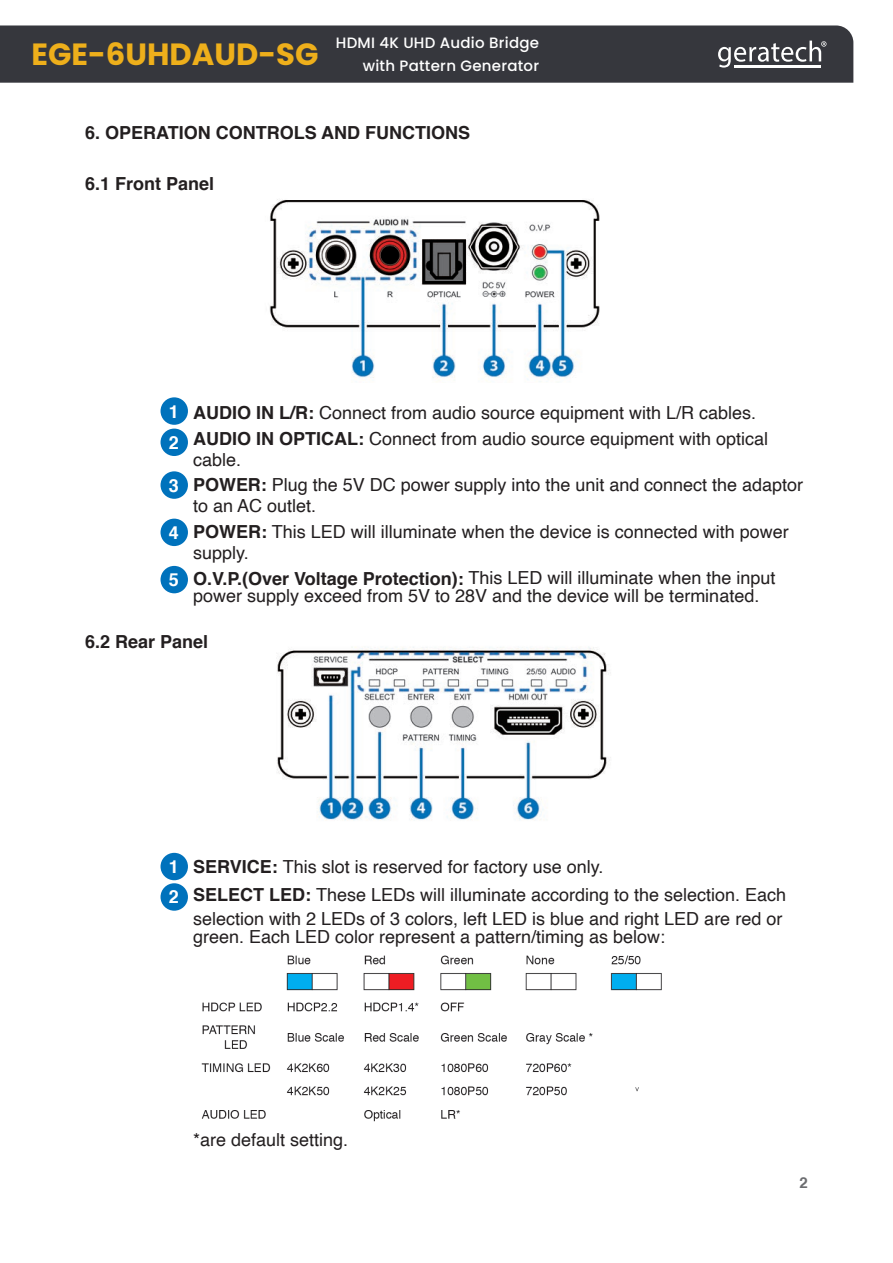
<style>
.page{position:relative;width:893px;height:1263px;background:#fff}
.page>*{position:absolute;margin:0;border:0;box-sizing:border-box;transform-origin:0 0}
.t1{font:700 30.75px "Poppins";color:#eeaf1b}
.Paragraph{font:18px/21px "Helvetica";color:#231f20}
.Paragraph-2{font:700 18px "Helvetica";color:#231f20}
.Paragraph-3{font:700 18px "Helvetica";color:#fff}
.t2{font:500 15px "Poppins";letter-spacing:.015em;color:#fff}
.t3{font:700 15px "Helvetica";color:#6c6d70}
.s1{font-weight:700}
</style>
<div class="page">
<div style="left:0;top:25px;width:853px;height:58px;background:#36373d"></div>
<svg style="left:718px;top:41px;width:108px;height:27px"></svg>
<hr style="left:762px;top:65px;width:30px;height:2px;background:#fff">
<hr style="left:792px;top:65px;width:29px;height:2px;background:#fff">
<hr style="left:734px;top:65px;width:28px;height:2px;background:#fff">
<div style="left:161px;top:429px;width:27px;height:27px;background:#0072bc;border-radius:50%"></div>
<div style="left:161px;top:471px;width:27px;height:28px;background:#0072bc;border-radius:50%"></div>
<div style="left:161px;top:519px;width:27px;height:27px;background:#0072bc;border-radius:50%"></div>
<div style="left:161px;top:566px;width:27px;height:27px;background:#0072bc;border-radius:50%"></div>
<div style="left:161px;top:397px;width:27px;height:28px;background:#0072bc;border-radius:50%"></div>
<div style="left:161px;top:883px;width:27px;height:28px;background:#0072bc;border-radius:50%"></div>
<div style="left:161px;top:853px;width:27px;height:27px;background:#0072bc;border-radius:50%"></div>
<img style="left:269px;top:199px;width:331px;height:183px">
<img style="left:277px;top:647px;width:334px;height:174px">
<img style="left:201px;top:955px;width:461px;height:167px">
<h1 class="t1" style="left:31px;top:36px;width:288px">EGE-6UHDAUD-SG</h1>
<p class="t2" style="left:336px;top:34px;width:205px">HDMI 4K UHD Audio Bridge</p>
<p class="t2" style="left:363px;top:57px;width:178px">with Pattern Generator</p>
<p class="Paragraph-2" style="left:85px;top:118px;width:387px">6. OPERATION CONTROLS AND FUNCTIONS</p>
<p class="Paragraph-2" style="left:85px;top:169px;width:131px">6.1 Front Panel</p>
<p class="Paragraph-3" style="left:169px;top:397px;width:12px">1</p>
<p class="Paragraph" style="left:193px;top:403px;width:565px"><span class="s1">AUDIO IN L/R:</span> Connect from audio source equipment with L/R cables.</p>
<p class="Paragraph" style="left:193px;top:429px;width:577px"><span class="s1">AUDIO IN OPTICAL:</span> Connect from audio source equipment with optical cable.</p>
<p class="Paragraph" style="left:193px;top:475px;width:612px"><span class="s1">POWER:</span> Plug the 5V DC power supply into the unit and connect the adaptor to an AC outlet.</p>
<p class="Paragraph" style="left:193px;top:522px;width:597px"><span class="s1">POWER:</span> This LED will illuminate when the device is connected with power supply.</p>
<p class="Paragraph" style="left:193px;top:570px;width:584px;line-height:18px"><span class="s1">O.V.P.(Over Voltage Protection):</span> This LED will illuminate when the input power supply exceed from 5V to 28V and the device will be terminated.</p>
<p class="Paragraph-2" style="left:85px;top:627px;width:125px">6.2 Rear Panel</p>
<p class="Paragraph-3" style="left:169px;top:428px;width:12px">2</p>
<p class="Paragraph-3" style="left:169px;top:471px;width:12px">3</p>
<p class="Paragraph-3" style="left:169px;top:518px;width:12px">4</p>
<p class="Paragraph-3" style="left:169px;top:565px;width:12px">5</p>
<p class="Paragraph-3" style="left:169px;top:852px;width:12px">1</p>
<p class="Paragraph-3" style="left:169px;top:883px;width:12px">2</p>
<p class="Paragraph" style="left:193px;top:856px;width:412px"><span class="s1">SERVICE:</span> This slot is reserved for factory use only.</p>
<p class="Paragraph" style="left:193px;top:883px;width:595px;line-height:24px"><span class="s1">SELECT LED:</span> These LEDs will illuminate according to the selection. Each selection with 2 LEDs of 3 colors, left LED is blue and right LED are red or</p>
<p class="Paragraph" style="left:193px;top:927px;width:474px">green. Each LED color represent a pattern/timing as below:</p>
<p class="Paragraph" style="left:193px;top:1129px;width:157px">*are default setting.</p>
<p class="t3" style="left:800px;top:1171px;width:10px">2</p>
</div>
